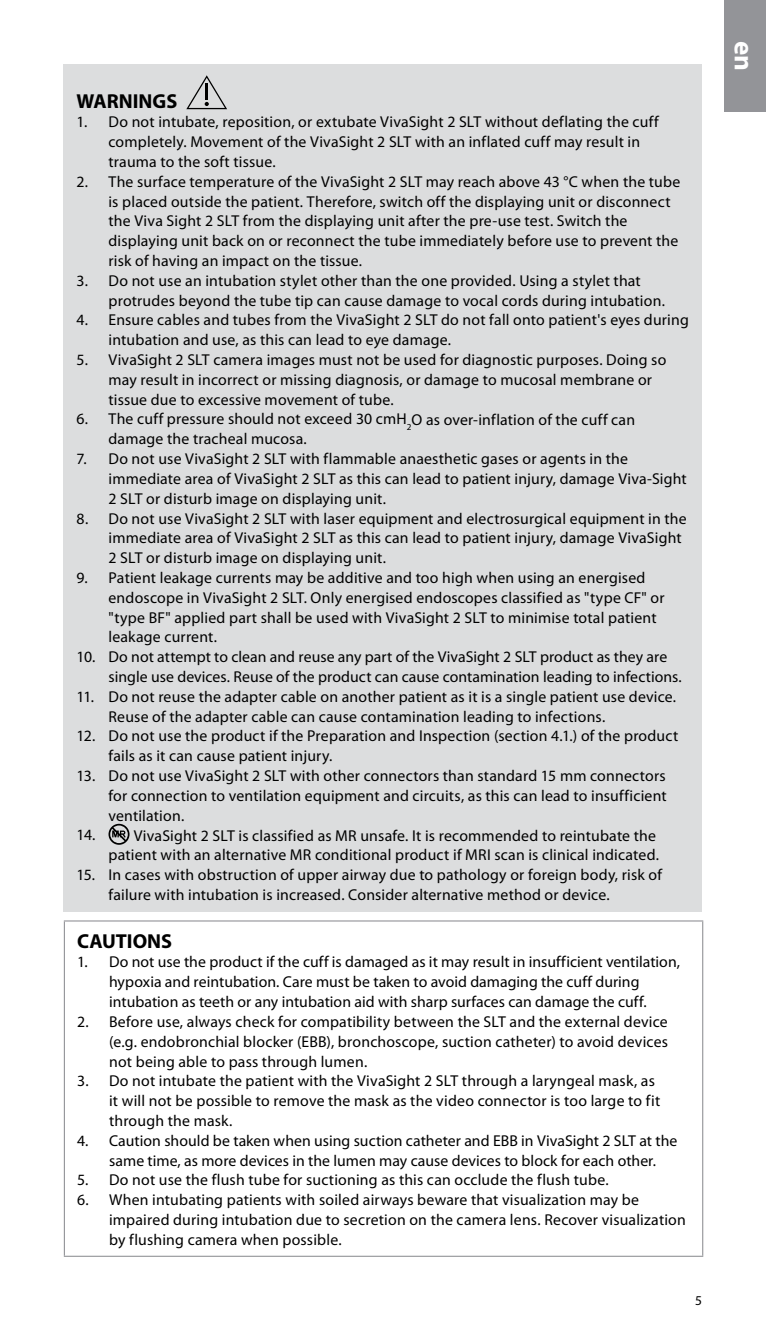
<style>
.page{position:relative;width:766px;height:1340px;background:#fff}
.page>*{position:absolute;margin:0;border:0;box-sizing:border-box;transform-origin:0 0}
.t1{font:700 27px "Myriad Pro";color:#fff}
.t2{font:700 20.25px "Myriad Pro";color:#000}
.t3{font:15.75px/19.8px "Myriad Pro";letter-spacing:.01em;color:#000}
.t4{font:13.5px "Myriad Pro";color:#000}
</style>
<div class="page">
<div style="left:724px;top:0;width:41px;height:112px;background:#939498"></div>
<div style="left:64px;top:64px;width:638px;height:847px;background:#dcddde"></div>
<svg style="left:186px;top:75px;width:41px;height:34px"></svg>
<svg style="left:108px;top:823px;width:21px;height:21px"></svg>
<hr style="left:64px;top:920px;width:639px;height:1px;background:#939498">
<hr style="left:64px;top:921px;width:1px;height:334px;background:#939498">
<hr style="left:702px;top:921px;width:1px;height:334px;background:#939498">
<hr style="left:64px;top:1255px;width:639px;height:1px;background:#939498">
<p class="t2" style="left:77px;top:87px;width:102px">WARNINGS</p>
<p class="t3" style="left:108px;top:112px;width:551px;text-indent:-32px">1. Do not intubate, reposition, or extubate VivaSight 2 SLT without deflating the cuff completely. Movement of the VivaSight 2 SLT with an inflated cuff may result in trauma to the soft tissue.</p>
<p class="t3" style="left:108px;top:172px;width:573px;text-indent:-32px">2. The surface temperature of the VivaSight 2 SLT may reach above 43 °C when the tube is placed outside the patient. Therefore, switch off the displaying unit or disconnect the Viva Sight 2 SLT from the displaying unit after the pre-use test. Switch the displaying unit back on or reconnect the tube immediately before use to prevent the risk of having an impact on the tissue.</p>
<p class="t3" style="left:108px;top:271px;width:557px;text-indent:-32px">3. Do not use an intubation stylet other than the one provided. Using a stylet that protrudes beyond the tube tip can cause damage to vocal cords during intubation.</p>
<p class="t3" style="left:108px;top:310px;width:581px;text-indent:-32px">4. Ensure cables and tubes from the VivaSight 2 SLT do not fall onto patient's eyes during intubation and use, as this can lead to eye damage.</p>
<p class="t3" style="left:108px;top:350px;width:559px;text-indent:-32px">5. VivaSight 2 SLT camera images must not be used for diagnostic purposes. Doing so may result in incorrect or missing diagnosis, or damage to mucosal membrane or tissue due to excessive movement of tube.</p>
<p class="t3" style="left:108px;top:409px;width:528px;text-indent:-32px">6. The cuff pressure should not exceed 30 cmH<sub>2</sub>O as over-inflation of the cuff can damage the tracheal mucosa.</p>
<p class="t3" style="left:108px;top:449px;width:579px;text-indent:-32px">7. Do not use VivaSight 2 SLT with flammable anaesthetic gases or agents in the immediate area of VivaSight 2 SLT as this can lead to patient injury, damage Viva-Sight<br>2 SLT or disturb image on displaying unit.</p>
<p class="t3" style="left:108px;top:508px;width:579px;text-indent:-32px">8. Do not use VivaSight 2 SLT with laser equipment and electrosurgical equipment in the immediate area of VivaSight 2 SLT as this can lead to patient injury, damage VivaSight<br>2 SLT or disturb image on displaying unit.</p>
<p class="t3" style="left:108px;top:568px;width:557px;text-indent:-32px">9. Patient leakage currents may be additive and too high when using an energised endoscope in VivaSight 2 SLT. Only energised endoscopes classified as "type CF" or "type BF" applied part shall be used with VivaSight 2 SLT to minimise total patient leakage current.</p>
<p class="t3" style="left:108px;top:647px;width:574px;text-indent:-32px">10. Do not attempt to clean and reuse any part of the VivaSight 2 SLT product as they are single use devices. Reuse of the product can cause contamination leading to infections.</p>
<p class="t3" style="left:108px;top:687px;width:569px;text-indent:-32px">11. Do not reuse the adapter cable on another patient as it is a single patient use device.<br>Reuse of the adapter cable can cause contamination leading to infections.</p>
<p class="t3" style="left:108px;top:726px;width:571px;text-indent:-32px">12. Do not use the product if the Preparation and Inspection (section 4.1.) of the product fails as it can cause patient injury.</p>
<p class="t3" style="left:77px;top:766px;width:590px">13. Do not use VivaSight 2 SLT with other connectors than standard 15 mm connectors</p>
<p class="t3" style="left:108px;top:786px;width:559px">for connection to ventilation equipment and circuits, as this can lead to insufficient</p>
<p class="t3" style="left:108px;top:805px;width:77px">ventilation.</p>
<p class="t3" style="left:77px;top:825px;width:20px">14.</p>
<p class="t3" style="left:108px;top:825px;width:552px;text-align:right">VivaSight 2 SLT is classified as MR unsafe. It is recommended to reintubate the patient with an alternative MR conditional product if MRI scan is clinical indicated.</p>
<p class="t3" style="left:108px;top:865px;width:554px;text-indent:-32px">15. In cases with obstruction of upper airway due to pathology or foreign body, risk of failure with intubation is increased. Consider alternative method or device.</p>
<p class="t2" style="left:77px;top:927px;width:96px">CAUTIONS</p>
<p class="t3" style="left:77px;top:952px;width:604px;text-align:center">1. Do not use the product if the cuff is damaged as it may result in insufficient ventilation, hypoxia and reintubation. Care must be taken to avoid damaging the cuff during intubation as teeth or any intubation aid with sharp surfaces can damage the cuff.</p>
<p class="t3" style="left:109px;top:1012px;width:560px;text-align:justify;text-indent:-32px">2. Before use, always check for compatibility between the SLT and the external device (e.g. endobronchial blocker (EBB), bronchoscope, suction catheter) to avoid devices not being able to pass through lumen.</p>
<p class="t3" style="left:109px;top:1071px;width:552px;text-indent:-32px">3. Do not intubate the patient with the VivaSight 2 SLT through a laryngeal mask, as it will not be possible to remove the mask as the video connector is too large to fit through the mask.</p>
<p class="t3" style="left:109px;top:1130px;width:569px;text-indent:-32px">4. Caution should be taken when using suction catheter and EBB in VivaSight 2 SLT at the same time, as more devices in the lumen may cause devices to block for each other.</p>
<p class="t3" style="left:77px;top:1170px;width:533px">5. Do not use the flush tube for suctioning as this can occlude the flush tube.</p>
<p class="t3" style="left:109px;top:1190px;width:578px;text-indent:-32px">6. When intubating patients with soiled airways beware that visualization may be impaired during intubation due to secretion on the camera lens. Recover visualization by flushing camera when possible.</p>
<p class="t4" style="left:695px;top:1293px;width:8px">5</p>
<h1 class="t1" style="left:761px;top:41px;width:32px;rotate:90deg">en</h1>
</div>
